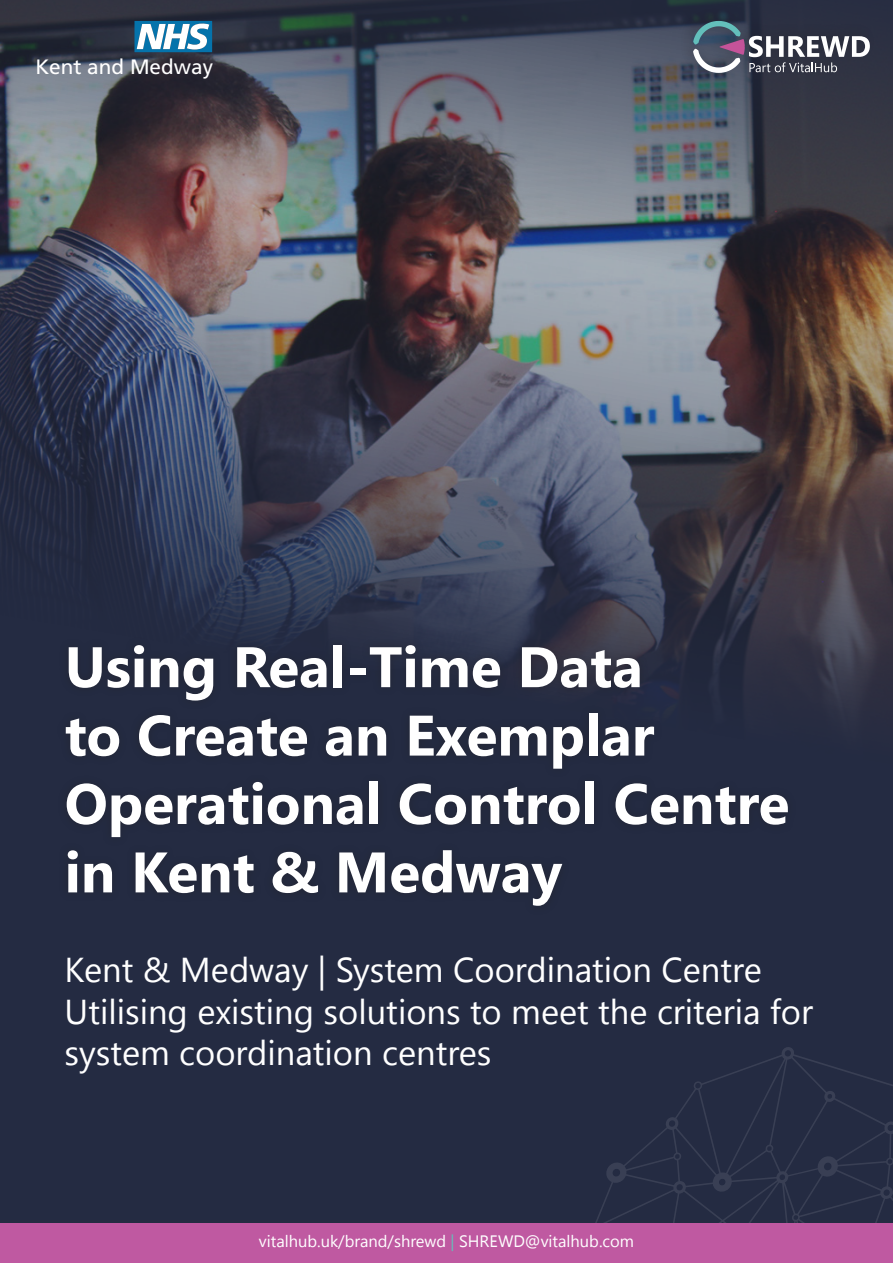
<style>
.page{position:relative;width:893px;height:1263px;background:#242b42}
.page>*{position:absolute;margin:0;border:0;box-sizing:border-box;transform-origin:0 0}
.t1{font:700 57px/68.4px "Nirmala UI";color:#fff}
.t2{font:34.5px/41.4px "Nirmala UI";color:#fff}
.t3{font:20.7px "Frutiger LT Pro";color:#fff}
.t4{font:16.5px "Nirmala UI";color:#fff}
.s1{color:#63bfbb}
</style>
<div class="page">
<img style="left:0;top:0;width:893px;height:716px">
<svg style="left:580px;top:1047px;width:313px;height:177px"></svg>
<div style="left:0;top:1224px;width:893px;height:39px;background:#bf59a1"></div>
<div style="left:56px;top:636px;width:741px;height:279px;background:#232a41"></div>
<div style="left:680px;top:7px;width:195px;height:71px;background:#231f20;opacity:.25"></div>
<svg style="left:693px;top:21px;width:177px;height:52px"></svg>
<svg style="left:134px;top:21px;width:78px;height:31px;background:#79b1ce"></svg>
<p class="t3" style="left:35px;top:55px;width:179px">Kent and Medway</p>
<h1 class="t1" style="left:65px;top:628px;width:726px">Using Real-Time Data<br>to Create an Exemplar<br>Operational Control Centre in Kent &amp; Medway</h1>
<p class="t2" style="left:65px;top:947px;width:750px">Kent &amp; Medway | System Coordination Centre<br>Utilising existing solutions to meet the criteria for system coordination centres</p>
<p class="t4" style="left:259px;top:1228px;width:377px">vitalhub.uk/brand/shrewd <span class="s1">|</span> SHREWD@vitalhub.com</p>
</div>
